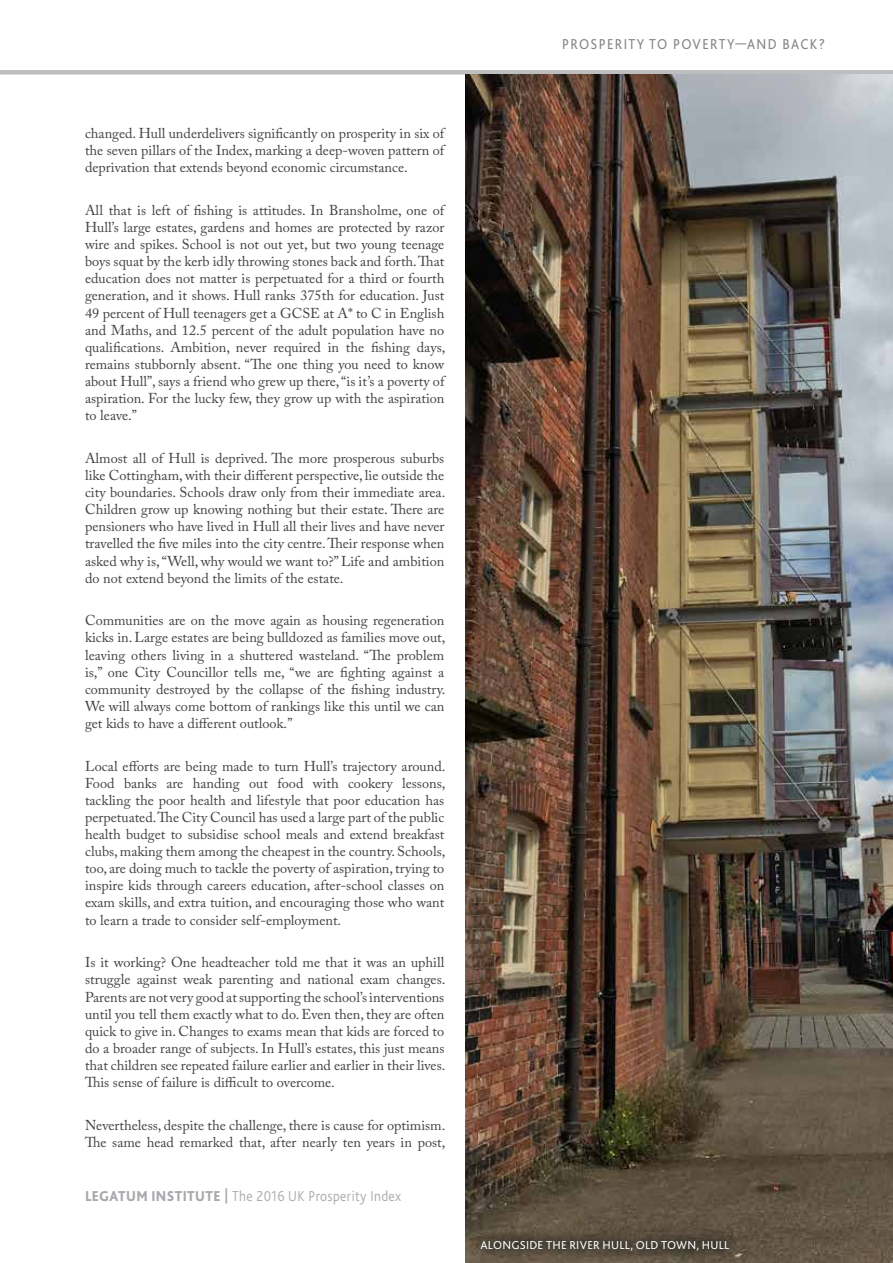
<style>
.page{position:relative;width:893px;height:1263px;background:#fff}
.page>*{position:absolute;margin:0;border:0;box-sizing:border-box;transform-origin:0 0}
.t1{font:300 15px "Bliss 2";letter-spacing:.03em;color:#a7a9ac;scale:.9 1}
.t2{font:15px "Bliss 2";letter-spacing:.1em;color:#828486;scale:.9 1}
.t3{font:14.25px/17.1px "Adobe Caslon Pro";color:#414143;text-align:justify}
.t4{font:12px "Bliss 2";letter-spacing:.02em;color:#fff}
.s1{font-weight:800}
.s2{font-weight:700}
</style>
<div class="page">
<div style="left:0;top:70px;width:893px;height:5px;background:#bdbec0"></div>
<img style="left:466px;top:75px;width:427px;height:1188px">
<svg style="left:468px;top:1228px;width:274px;height:35px"></svg>
<p class="t3" style="left:85px;top:125px;width:361px">changed. Hull underdelivers significantly on prosperity in six of the seven pillars of the Index, marking a deep-woven pattern of deprivation that extends beyond economic circumstance.</p>
<p class="t3" style="left:85px;top:201px;width:362px">All that is left of fishing is attitudes. In Bransholme, one of Hull’s large estates, gardens and homes are protected by razor wire and spikes. School is not out yet, but two young teenage boys squat by the kerb idly throwing stones back and forth. That education does not matter is perpetuated for a third or fourth generation, and it shows. Hull ranks 375th for education. Just 49 percent of Hull teenagers get a GCSE at A* to C in English and Maths, and 12.5 percent of the adult population have no qualifications. Ambition, never required in the fishing days, remains stubbornly absent. “The one thing you need to know about Hull”, says a friend who grew up there, “is it’s a poverty of aspiration. For the lucky few, they grow up with the aspiration to leave.”</p>
<p class="t3" style="left:85px;top:449px;width:362px">Almost all of Hull is deprived. The more prosperous suburbs like Cottingham, with their different perspective, lie outside the city boundaries. Schools draw only from their immediate area.<br>Children grow up knowing nothing but their estate. There are pensioners who have lived in Hull all their lives and have never travelled the five miles into the city centre. Their response when asked why is, “Well, why would we want to?” Life and ambition do not extend beyond the limits of the estate.</p>
<p class="t3" style="left:85px;top:612px;width:362px">Communities are on the move again as housing regeneration kicks in. Large estates are being bulldozed as families move out, leaving others living in a shuttered wasteland. “The problem is,” one City Councillor tells me, “we are fighting against a community destroyed by the collapse of the fishing industry.<br>We will always come bottom of rankings like this until we can get kids to have a different outlook.”</p>
<p class="t3" style="left:85px;top:757px;width:362px">Local efforts are being made to turn Hull’s trajectory around.<br>Food banks are handing out food with cookery lessons, tackling the poor health and lifestyle that poor education has perpetuated. The City Council has used a large part of the public health budget to subsidise school meals and extend breakfast clubs, making them among the cheapest in the country. Schools, too, are doing much to tackle the poverty of aspiration, trying to inspire kids through careers education, after-school classes on exam skills, and extra tuition, and encouraging those who want to learn a trade to consider self-employment.</p>
<p class="t3" style="left:85px;top:954px;width:362px">Is it working? One headteacher told me that it was an uphill struggle against weak parenting and national exam changes.<br>Parents are not very good at supporting the school’s interventions until you tell them exactly what to do. Even then, they are often quick to give in. Changes to exams mean that kids are forced to do a broader range of subjects. In Hull’s estates, this just means that children see repeated failure earlier and earlier in their lives.<br>This sense of failure is difficult to overcome.</p>
<p class="t3" style="left:85px;top:1116px;width:362px">Nevertheless, despite the challenge, there is cause for optimism.<br>The same head remarked that, after nearly ten years in post,</p>
<p class="t1" style="left:85px;top:1187px;width:353px"><span class="s1">LEGATUM INSTITUTE</span> <span class="s2">|</span> The 2016 UK Prosperity Index</p>
<p class="t2" style="left:562px;top:34px;width:293px">PROSPERITY TO POVERTY—AND BACK?</p>
<p class="t4" style="left:480px;top:1238px;width:251px">ALONGSIDE THE RIVER HULL, OLD TOWN, HULL</p>
</div>
